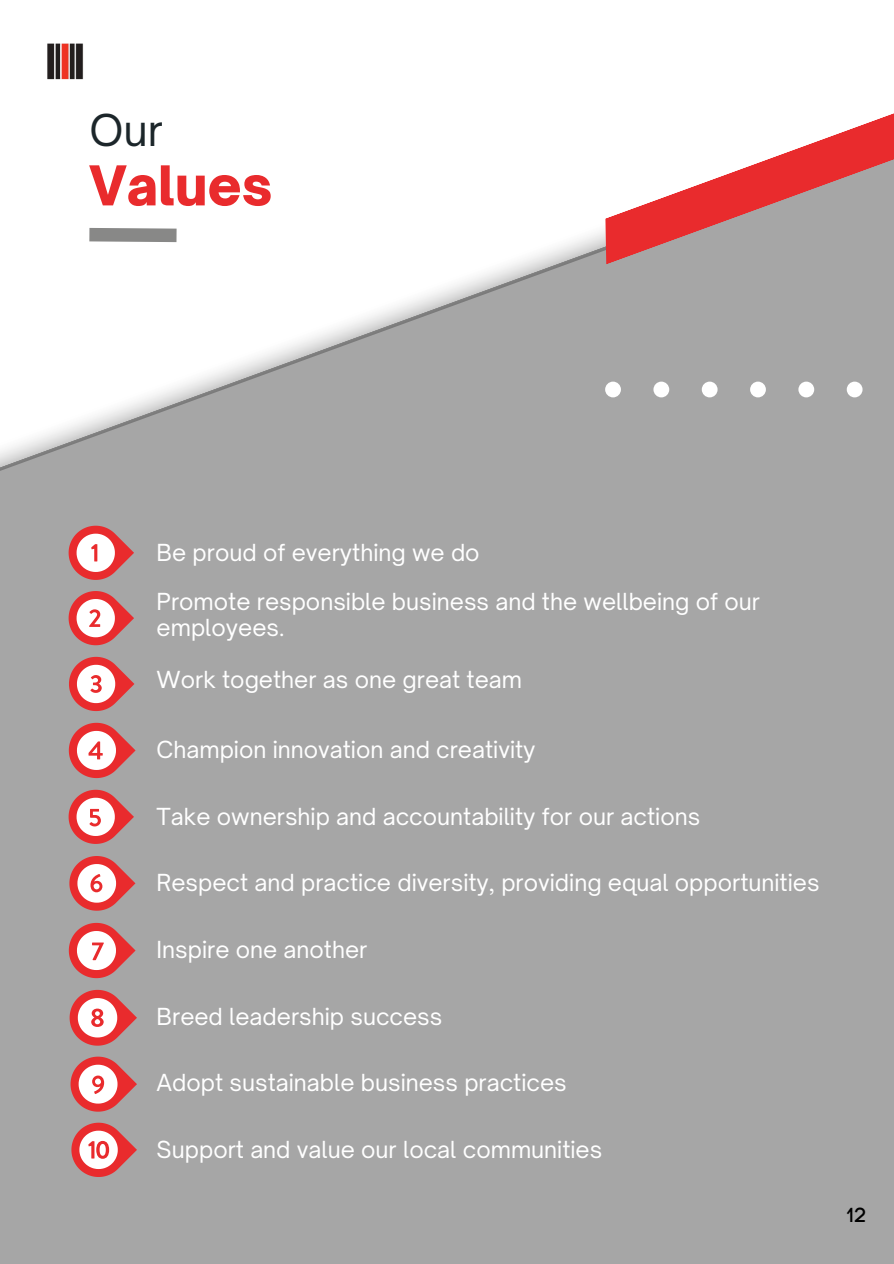
<style>
.page{position:relative;width:894px;height:1264px;background:#fff}
.page>*{position:absolute;margin:0;border:0;box-sizing:border-box;transform-origin:0 0}
.t1{font:900 52.5px "Open Sauce One";color:#e92b2d}
.t2{font:42px "Open Sauce One";color:#1c262a}
.t3{font:22.5px/25.8px "Open Sauce One";color:#fff}
.t4{font:20.25px "Code Pro Normal LC";color:#000}
</style>
<div class="page">
<div style="left:0;top:0;width:893px;height:1263px;background:#a6a6a6"></div>
<svg style="left:0;top:0;width:893px;height:398px;fill:#fff"></svg>
<img style="left:40px;top:37px;width:49px;height:49px">
<svg style="left:613px;top:381px;width:280px;height:16px"></svg>
<img style="left:0;top:218px;width:613px;height:253px">
<svg style="left:605px;top:93px;width:288px;height:171px"></svg>
<svg style="left:68px;top:525px;width:69px;height:652px"></svg>
<p class="t2" style="left:89px;top:104px;width:75px">Our</p>
<p class="t1" style="left:89px;top:153px;width:185px">Values</p>
<p class="t3" style="left:156px;top:539px;width:324px">Be proud of everything we do</p>
<h1 class="t3" style="left:156px;top:589px;width:604px">Promote responsible business and the wellbeing of our employees.</h1>
<p class="t3" style="left:156px;top:666px;width:367px">Work together as one great team</p>
<p class="t3" style="left:156px;top:736px;width:380px">Champion innovation and creativity</p>
<p class="t3" style="left:156px;top:803px;width:545px">Take ownership and accountability for our actions</p>
<p class="t3" style="left:156px;top:869px;width:664px">Respect and practice diversity, providing equal opportunities</p>
<p class="t3" style="left:156px;top:936px;width:212px">Inspire one another</p>
<p class="t3" style="left:156px;top:1003px;width:287px">Breed leadership success</p>
<p class="t3" style="left:156px;top:1069px;width:411px">Adopt sustainable business practices</p>
<h2 class="t3" style="left:156px;top:1136px;width:447px">Support and value our local communities</h2>
<p class="t4" style="left:846px;top:1202px;width:22px">12</p>
</div>
